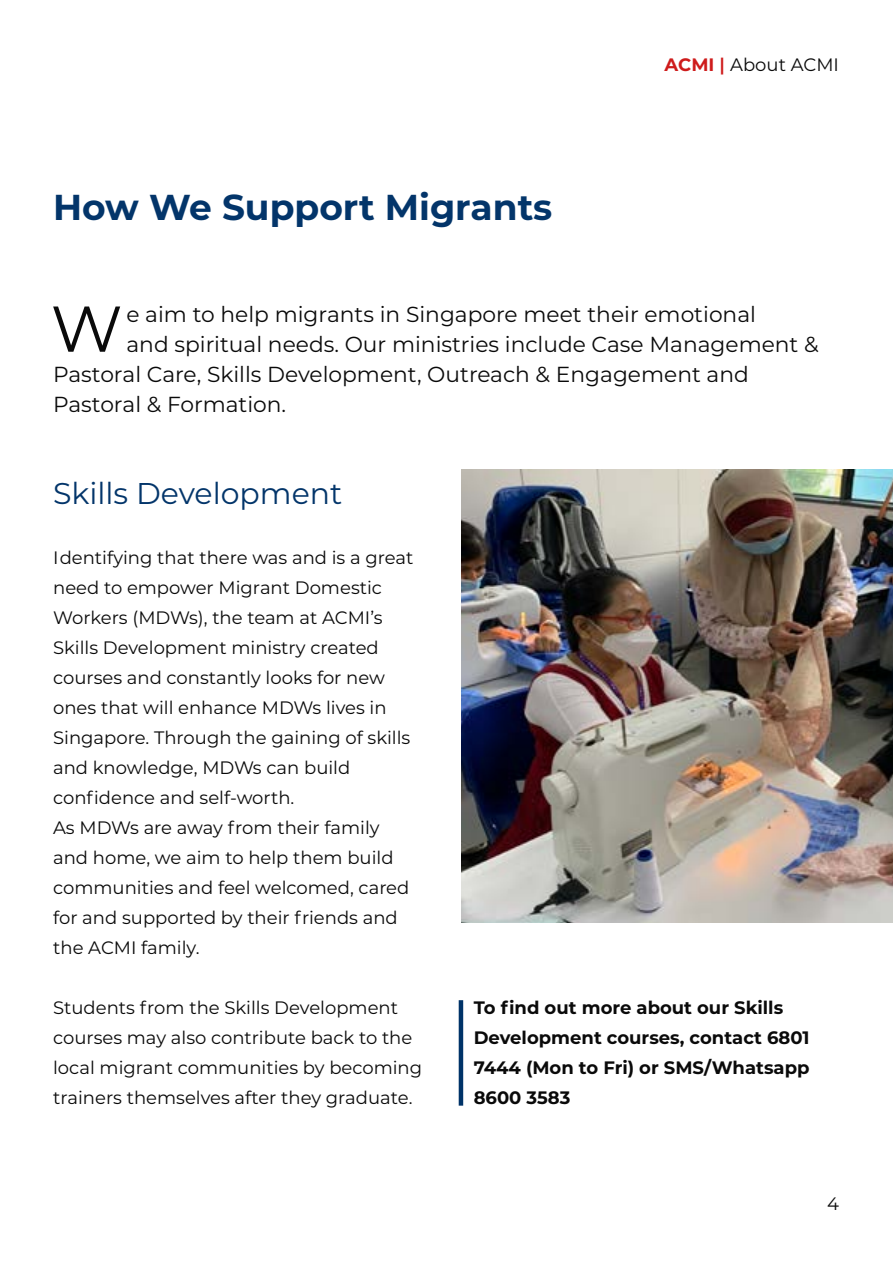
<style>
.page{position:relative;width:893px;height:1263px;background:#fff}
.page>*{position:absolute;margin:0;border:0;box-sizing:border-box;transform-origin:0 0}
.t1{font:64.65px "Montserrat";color:#0a0a0a}
.t2{font:700 36px "Montserrat";color:#03356a}
.t3{font:30px "Montserrat";color:#03356a}
.t4{font:21.75px "Montserrat";color:#0a0a0a}
.t5{font:18px/30px "Montserrat";color:#0a0a0a}
.t6{font:700 18px/30px "Montserrat";color:#0a0a0a}
.s1{font-weight:700;color:#ce1b1b}
.s2{font-weight:600;color:#ce1b1b}
</style>
<div class="page">
<img style="left:462px;top:470px;width:431px;height:453px">
<hr style="left:459px;top:1000px;width:4px;height:106px;background:#003368">
<h2 class="t2" style="left:53px;top:181px;width:501px">How We Support Migrants</h2>
<p class="t5" style="left:665px;top:49px;width:176px"><span class="s1">ACMI</span> <span class="s2">|</span> About ACMI</p>
<h1 class="t1" style="left:51px;top:284px;width:73px">W</h1>
<p class="t4" style="left:126px;top:299px;width:631px">e aim to help migrants in Singapore meet their emotional</p>
<p class="t4" style="left:126px;top:329px;width:694px">and spiritual needs. Our ministries include Case Management &amp;</p>
<p class="t4" style="left:53px;top:359px;width:697px">Pastoral Care, Skills Development, Outreach &amp; Engagement and</p>
<p class="t4" style="left:53px;top:389px;width:235px">Pastoral &amp; Formation.</p>
<h3 class="t3" style="left:53px;top:473px;width:291px">Skills Development</h3>
<p class="t5" style="left:53px;top:542px;width:362px">Identifying that there was and is a great need to empower Migrant Domestic Workers (MDWs), the team at ACMI’s Skills Development ministry created courses and constantly looks for new ones that will enhance MDWs lives in Singapore. Through the gaining of skills and knowledge, MDWs can build confidence and self-worth.<br>As MDWs are away from their family and home, we aim to help them build communities and feel welcomed, cared for and supported by their friends and the ACMI family.</p>
<p class="t5" style="left:53px;top:992px;width:370px">Students from the Skills Development courses may also contribute back to the local migrant communities by becoming trainers themselves after they graduate.</p>
<p class="t6" style="left:474px;top:992px;width:337px">To find out more about our Skills<br>Development courses, contact 6801<br>7444 (Mon to Fri) or SMS/Whatsapp<br>8600 3583</p>
<p class="t5" style="left:827px;top:1188px;width:13px">4</p>
</div>
